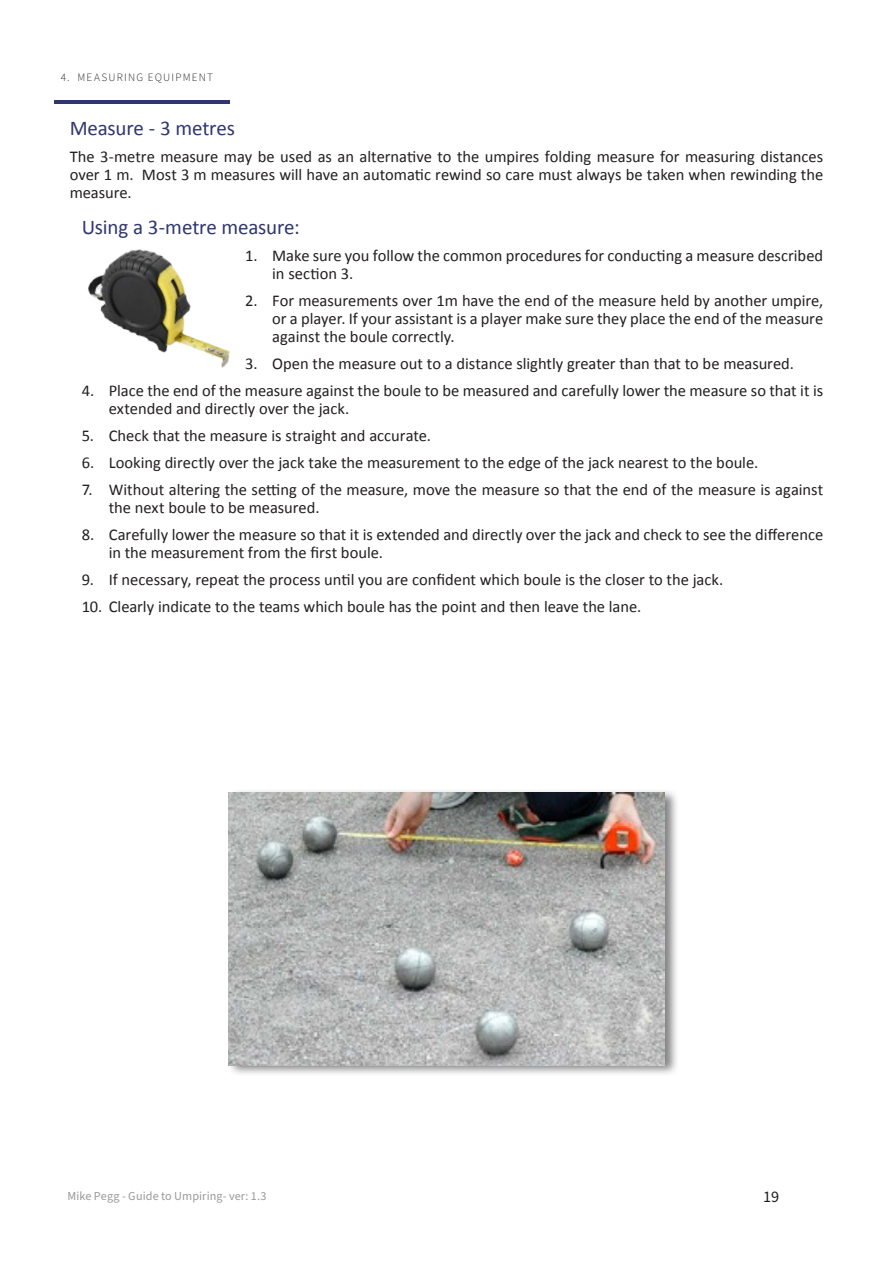
<style>
.page{position:relative;width:893px;height:1263px;background:#fff}
.page>*{position:absolute;margin:0;border:0;box-sizing:border-box;transform-origin:0 0}
.Body_Text_-_First_Li{font:21px "Calibri";letter-spacing:-.01em;color:#2f3670}
.Body_Text_-_First_Li-2{font:16.5px/18px "Calibri";color:#231f20}
.t1{font:16.2px "Source Sans Pro";color:#231f20}
.t2{font:12.15px "Source Sans Pro";letter-spacing:.005em;color:#999}
.t3{font:300 11.25px "Source Sans Pro";letter-spacing:.105em;color:#231f20}
</style>
<div class="page">
<hr style="left:54px;top:100px;width:176px;height:3px;background:#2f3670">
<img style="left:88px;top:249px;width:142px;height:119px">
<div style="left:227px;top:788px;width:452px;height:289px;background:#5a5a5d;opacity:.75"></div>
<img style="left:229px;top:793px;width:435px;height:272px">
<p class="t3" style="left:61px;top:70px;width:154px">4. M EASURING EQUIPMENT</p>
<p class="Body_Text_-_First_Li" style="left:70px;top:113px;width:167px">Measure - 3 metres</p>
<p class="Body_Text_-_First_Li-2" style="left:70px;top:147px;width:755px;text-align:justify">The 3-metre measure may be used as an alternative to the umpires folding measure for measuring distances over 1 m. Most 3 m measures will have an automatic rewind so care must always be taken when rewinding the measure.</p>
<p class="Body_Text_-_First_Li" style="left:82px;top:212px;width:219px">Using a 3-metre measure:</p>
<p class="Body_Text_-_First_Li-2" style="left:272px;top:246px;width:552px;text-indent:-27px">1. Make sure you follow the common procedures for conducting a measure described in section 3.</p>
<p class="Body_Text_-_First_Li-2" style="left:272px;top:291px;width:552px;text-align:justify;text-indent:-27px">2. For measurements over 1m have the end of the measure held by another umpire, or a player. If your assistant is a player make sure they place the end of the measure against the boule correctly.</p>
<p class="Body_Text_-_First_Li-2" style="left:245px;top:354px;width:550px">3. Open the measure out to a distance slightly greater than that to be measured.</p>
<p class="Body_Text_-_First_Li-2" style="left:109px;top:381px;width:716px;text-indent:-27px">4. Place the end of the measure against the boule to be measured and carefully lower the measure so that it is extended and directly over the jack.</p>
<p class="Body_Text_-_First_Li-2" style="left:82px;top:426px;width:351px">5. Check that the measure is straight and accurate.</p>
<p class="Body_Text_-_First_Li-2" style="left:82px;top:453px;width:678px">6. Looking directly over the jack take the measurement to the edge of the jack nearest to the boule.</p>
<p class="Body_Text_-_First_Li-2" style="left:109px;top:480px;width:716px;text-indent:-27px">7. Without altering the setting of the measure, move the measure so that the end of the measure is against the next boule to be measured.</p>
<p class="Body_Text_-_First_Li-2" style="left:109px;top:525px;width:716px;text-indent:-27px">8. Carefully lower the measure so that it is extended and directly over the jack and check to see the difference in the measurement from the first boule.</p>
<p class="Body_Text_-_First_Li-2" style="left:82px;top:570px;width:643px">9. If necessary, repeat the process until you are confident which boule is the closer to the jack.</p>
<p class="Body_Text_-_First_Li-2" style="left:82px;top:597px;width:561px">10. Clearly indicate to the teams which boule has the point and then leave the lane.</p>
<p class="t2" style="left:68px;top:1188px;width:201px">Mike Pegg - Guide to Umpiring- ver: 1.3</p>
<p class="t1" style="left:763px;top:1185px;width:18px">19</p>
</div>
